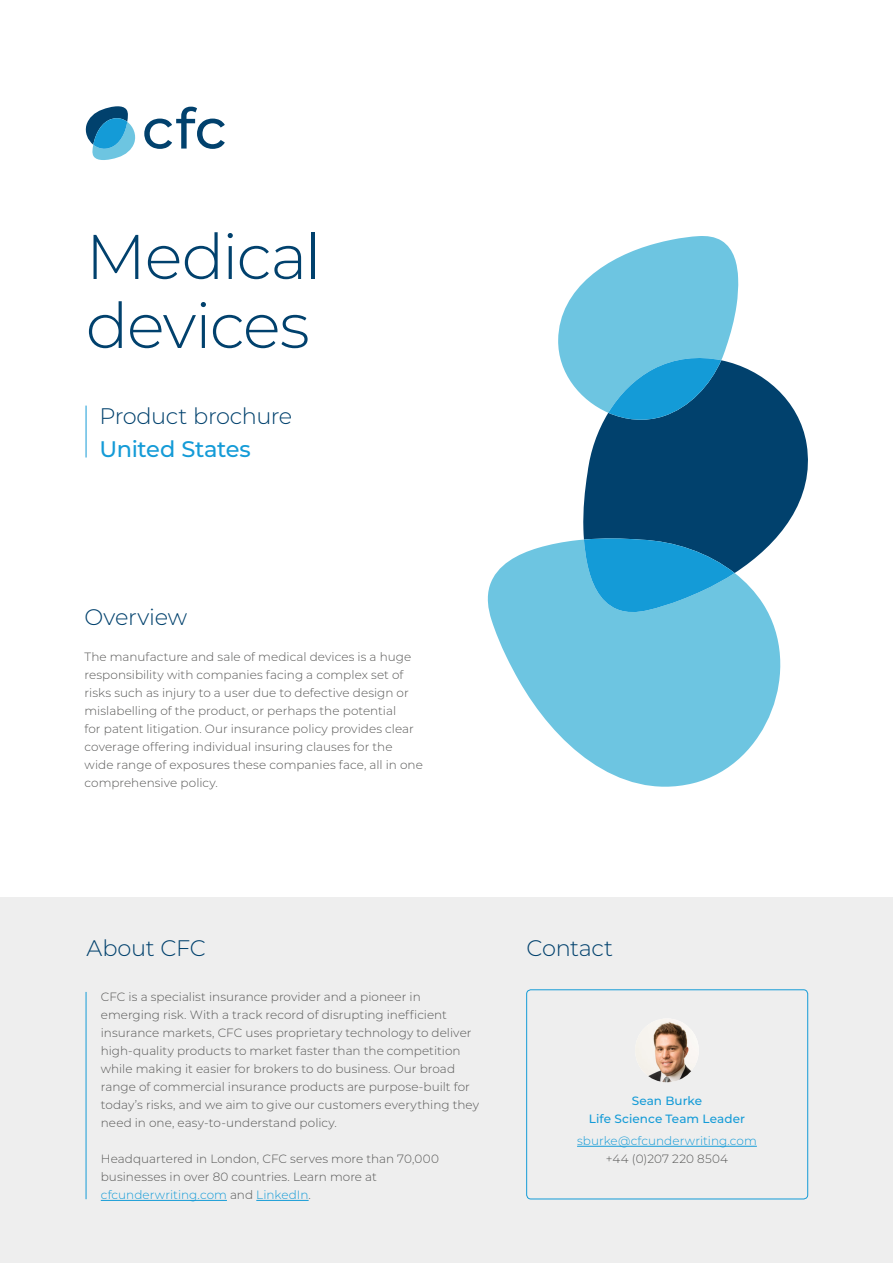
<style>
.page{position:relative;width:893px;height:1263px;background:#fff}
.page>*{position:absolute;margin:0;border:0;box-sizing:border-box;transform-origin:0 0}
.t1{font:300 63px/69px "Montserrat";letter-spacing:-.025em;color:#01416d}
.t2{font:300 22.5px "Montserrat";letter-spacing:-.015em;color:#01416d}
.t3{font:500 22.5px "Montserrat";letter-spacing:-.015em;color:#149bd7}
.t4{font:300 12px/18px "Montserrat";letter-spacing:.005em;color:#575756}
.t5{font:500 12px/18px "Montserrat";letter-spacing:.005em;color:#149bd7;text-align:center}
.t6{font:300 12px "Montserrat";letter-spacing:.005em;color:#149bd7}
.s1{color:#149bd7}
</style>
<div class="page">
<svg style="left:85px;top:106px;width:51px;height:54px"></svg>
<svg style="left:144px;top:107px;width:81px;height:42px"></svg>
<div style="left:0;top:897px;width:893px;height:366px;background:#eee"></div>
<svg style="left:488px;top:539px;width:293px;height:248px;fill:#6dc5e1"></svg>
<svg style="left:583px;top:365px;width:225px;height:208px;background:#285e83"></svg>
<svg style="left:584px;top:538px;width:151px;height:75px;background:#259acd"></svg>
<svg style="left:558px;top:236px;width:180px;height:186px"></svg>
<hr style="left:101px;top:1200px;width:126px;height:1px;background:#149bd7">
<hr style="left:256px;top:1200px;width:53px;height:1px;background:#149bd7">
<div style="left:526px;top:989px;width:282px;height:210px;border:1px solid #149bd7;border-radius:4px"></div>
<hr style="left:86px;top:992px;width:1px;height:207px;background:#149bd7">
<hr style="left:86px;top:406px;width:1px;height:51px;background:#149bd7">
<hr style="left:577px;top:1146px;width:180px;height:1px;background:#149bd7">
<img style="left:635px;top:1018px;width:64px;height:64px;border-radius:32px">
<h1 class="t1" style="left:86px;top:220px;width:237px">Medical devices</h1>
<h2 class="t2" style="left:99px;top:401px;width:194px">Product brochure</h2>
<h2 class="t3" style="left:99px;top:433px;width:153px">United States</h2>
<h2 class="t2" style="left:85px;top:601px;width:104px">Overview</h2>
<p class="t4" style="left:85px;top:647px;width:340px">The manufacture and sale of medical devices is a huge responsibility with companies facing a complex set of risks such as injury to a user due to defective design or mislabelling of the product, or perhaps the potential<br>for patent litigation. Our insurance policy provides clear coverage offering individual insuring clauses for the wide range of exposures these companies face, all in one comprehensive policy.</p>
<h2 class="t2" style="left:87px;top:932px;width:121px">About CFC</h2>
<h2 class="t2" style="left:526px;top:932px;width:88px">Contact</h2>
<p class="t4" style="left:101px;top:987px;width:380px">CFC is a specialist insurance provider and a pioneer in emerging risk. With a track record of disrupting inefficient insurance markets, CFC uses proprietary technology to deliver high-quality products to market faster than the competition while making it easier for brokers to do business. Our broad range of commercial insurance products are purpose-built for today’s risks, and we aim to give our customers everything they need in one, easy-to-understand policy.</p>
<p class="t4" style="left:101px;top:1149px;width:340px">Headquartered in London, CFC serves more than 70,000 businesses in over 80 countries. Learn more at <span class="s1">cfcunderwriting.com</span> and <span class="s1">LinkedIn</span>.</p>
<p class="t5" style="left:589px;top:1091px;width:158px">Sean Burke<br>Life Science Team Leader</p>
<p class="t6" style="left:577px;top:1133px;width:181px">sburke@cfcunderwriting.com</p>
<p class="t4" style="left:606px;top:1149px;width:124px">+44 (0)207 220 8504</p>
</div>
